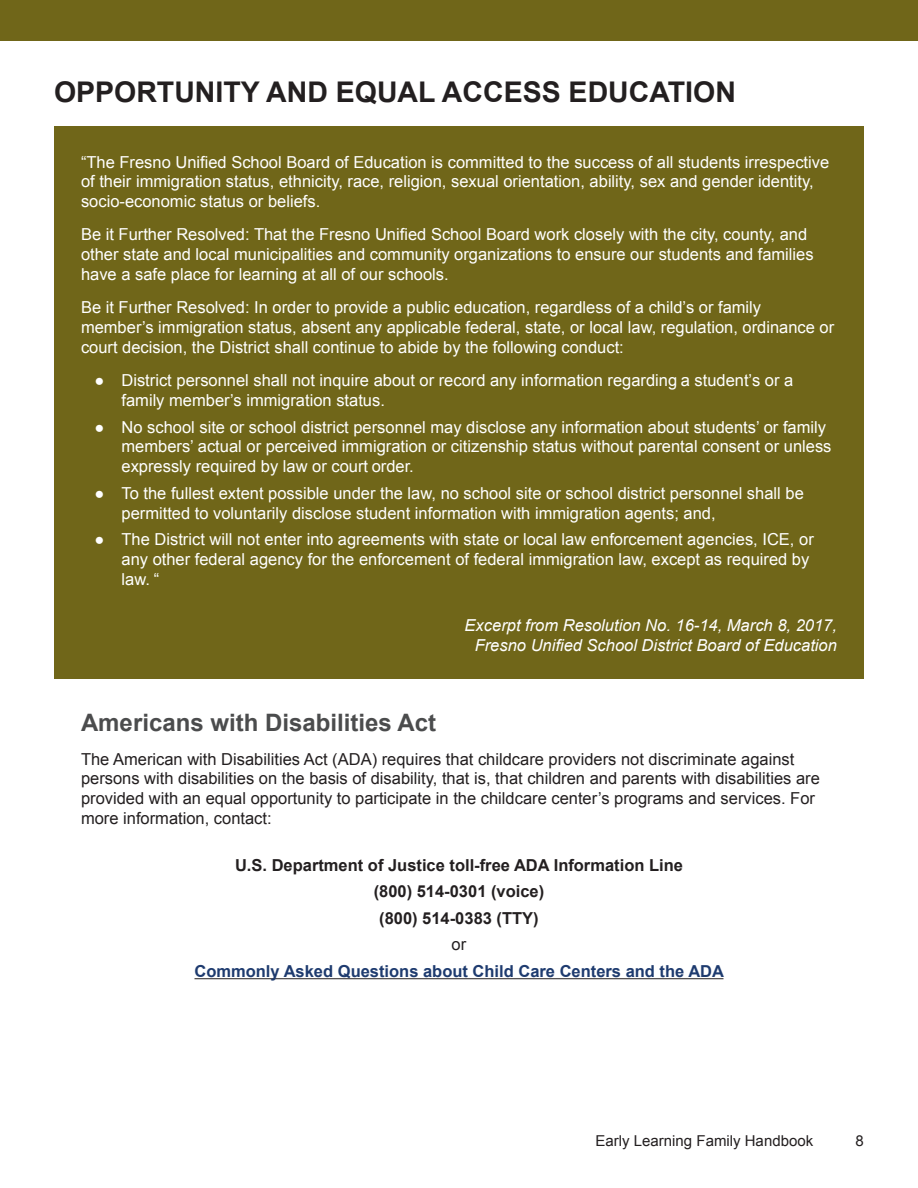
<style>
.page{position:relative;width:918px;height:1188px;background:#fff}
.page>*{position:absolute;margin:0;border:0;box-sizing:border-box;transform-origin:0 0}
.TITLES{font:700 28.5px "Arial";color:#231f20}
.Heading_1{font:700 24px "Arial";color:#4b4c4d}
.t1{font:16.5px/19.8px "Arial";color:#fff}
.t2{font:16.5px/19.8px "Arial";color:#231f20}
.t3{font:700 16.5px "Arial";color:#231f20}
.Right_Italic_Attribute{font:italic 16.5px/19.8px "Arial";color:#fff;text-align:right}
.t4{font:700 16.5px "Arial";color:#1e3b6f}
.t5{font:15px "Arial";color:#231f20}
</style>
<div class="page">
<div style="left:54px;top:127px;width:810px;height:552px;background:#706619"></div>
<div style="left:0;top:0;width:918px;height:40px;background:#706619"></div>
<hr style="left:195px;top:978px;width:528px;height:1px;background:#231f20">
<p class="TITLES" style="left:54px;top:73px;width:683px">OPPORTUNITY AND EQUAL ACCESS EDUCATION</p>
<p class="t1" style="left:81px;top:152px;width:750px">“The Fresno Unified School Board of Education is committed to the success of all students irrespective of their immigration status, ethnicity, race, religion, sexual orientation, ability, sex and gender identity, socio-economic status or beliefs.</p>
<p class="t1" style="left:81px;top:225px;width:734px">Be it Further Resolved: That the Fresno Unified School Board work closely with the city, county, and other state and local municipalities and community organizations to ensure our students and families have a safe place for learning at all of our schools.</p>
<p class="t1" style="left:81px;top:298px;width:755px">Be it Further Resolved: In order to provide a public education, regardless of a child’s or family member’s immigration status, absent any applicable federal, state, or local law, regulation, ordinance or court decision, the District shall continue to abide by the following conduct:</p>
<p class="t1" style="left:122px;top:371px;width:673px;text-indent:-27px">● District personnel shall not inquire about or record any information regarding a student’s or a family member’s immigration status.</p>
<p class="t1" style="left:122px;top:417px;width:712px;text-indent:-27px">● No school site or school district personnel may disclose any information about students’ or family members’ actual or perceived immigration or citizenship status without parental consent or unless expressly required by law or court order.</p>
<p class="t1" style="left:122px;top:483px;width:684px;text-indent:-27px">● To the fullest extent possible under the law, no school site or school district personnel shall be permitted to voluntarily disclose student information with immigration agents; and,</p>
<p class="t1" style="left:122px;top:530px;width:694px;text-indent:-27px">● The District will not enter into agreements with state or local law enforcement agencies, ICE, or any other federal agency for the enforcement of federal immigration law, except as required by law. “</p>
<p class="Right_Italic_Attribute" style="left:465px;top:616px;width:374px">Excerpt from Resolution No. 16-14, March 8, 2017,<br>Fresno Unified School District Board of Education</p>
<p class="Heading_1" style="left:81px;top:707px;width:357px">Americans with Disabilities Act</p>
<p class="t2" style="left:81px;top:749px;width:740px">The American with Disabilities Act (ADA) requires that childcare providers not discriminate against persons with disabilities on the basis of disability, that is, that children and parents with disabilities are provided with an equal opportunity to participate in the childcare center’s programs and services. For more information, contact:</p>
<p class="t3" style="left:235px;top:854px;width:450px">U.S. Department of Justice toll-free ADA Information Line</p>
<p class="t3" style="left:374px;top:881px;width:172px">(800) 514-0301 (voice)</p>
<p class="t3" style="left:379px;top:907px;width:161px">(800) 514-0383 (TTY)</p>
<p class="t2" style="left:452px;top:935px;width:16px">or</p>
<p class="t4" style="left:195px;top:960px;width:531px">Commonly Asked Questions about Child Care Centers and the ADA</p>
<p class="t5" style="left:596px;top:1131px;width:219px">Early Learning Family Handbook</p>
<p class="t5" style="left:856px;top:1131px;width:10px">8</p>
</div>
